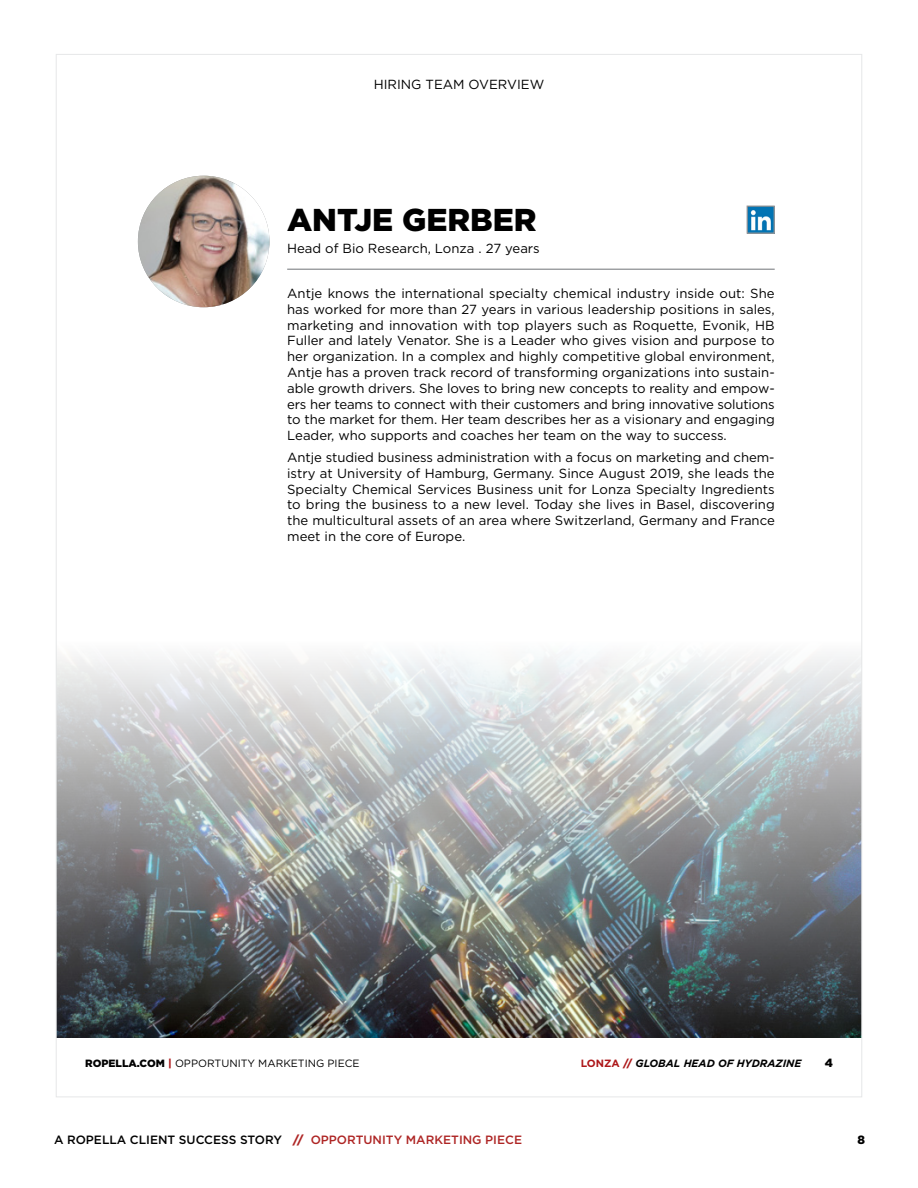
<style>
.page{position:relative;width:918px;height:1188px;background:#fff}
.page>*{position:absolute;margin:0;border:0;box-sizing:border-box;transform-origin:0 0}
.t1{font:900 31.65px "Gotham";color:#000}
.t2{font:13.2px/15.8px "Gotham";color:#000;text-align:justify}
.t3{font:500 12px "Gotham";color:#000}
.t4{font:900 12px "Gotham";color:#000}
.t5{font:900 11.85px "Gotham";color:#000}
.t6{font:10.5px "Gotham";color:#000}
.t7{font:italic 700 10.5px "Gotham";color:#000}
.s1{font-weight:900}
.s2{font-weight:900;color:#ad1719}
.s3{font-style:normal;color:#ad1719}
.s4{font-weight:900;font-style:normal;color:#ad1719}
.s5{font-weight:900;color:#ae2524}
.s6{color:#ae2524}
</style>
<div class="page">
<img style="left:749px;top:208px;width:23px;height:23px">
<div style="left:747px;top:206px;width:28px;height:28px;border:1px solid #939598"></div>
<hr style="left:287px;top:269px;width:488px;height:1px;background:#939598">
<img style="left:138px;top:176px;width:131px;height:131px;border-radius:66px">
<img style="left:58px;top:656px;width:802px;height:382px">
<p class="t2" style="left:374px;top:76px;width:172px">HIRING TEAM OVERVIEW</p>
<h1 class="t1" style="left:287px;top:198px;width:251px">ANTJE GERBER</h1>
<p class="t2" style="left:287px;top:240px;width:254px">Head of Bio Research, Lonza . 27 years</p>
<p class="t2" style="left:287px;top:285px;width:489px">Antje knows the international specialty chemical industry inside out: She has worked for more than 27 years in various leadership positions in sales, marketing and innovation with top players such as Roquette, Evonik, HB Fuller and lately Venator. She is a Leader who gives vision and purpose to her organization. In a complex and highly competitive global environment, Antje has a proven track record of transforming organizations into sustain&shy;able growth drivers. She loves to bring new concepts to reality and empow&shy;ers her teams to connect with their customers and bring innovative solutions to the market for them. Her team describes her as a visionary and engaging Leader, who supports and coaches her team on the way to success.</p>
<p class="t2" style="left:287px;top:449px;width:489px">Antje studied business administration with a focus on marketing and chem&shy;istry at University of Hamburg, Germany. Since August 2019, she leads the Specialty Chemical Services Business unit for Lonza Specialty Ingredients to bring the business to a new level. Today she lives in Basel, discovering the multicultural assets of an area where Switzerland, Germany and France meet in the core of Europe.</p>
<p class="t6" style="left:85px;top:1056px;width:276px"><span class="s1">ROPELLA.COM</span> <span class="s2">|</span> OPPORTUNITY MARKETING PIECE</p>
<p class="t7" style="left:581px;top:1056px;width:222px"><span class="s3">LONZA</span> <span class="s4">//</span> GLOBAL HEAD OF HYDRAZINE</p>
<p class="t5" style="left:825px;top:1055px;width:10px">4</p>
<p class="t3" style="left:54px;top:1132px;width:470px">A ROPELLA CLIENT SUCCESS STORY <span class="s5">//</span> <span class="s6">OPPORTUNITY MARKETING PIECE</span></p>
<p class="t4" style="left:858px;top:1131px;width:9px">8</p>
</div>
